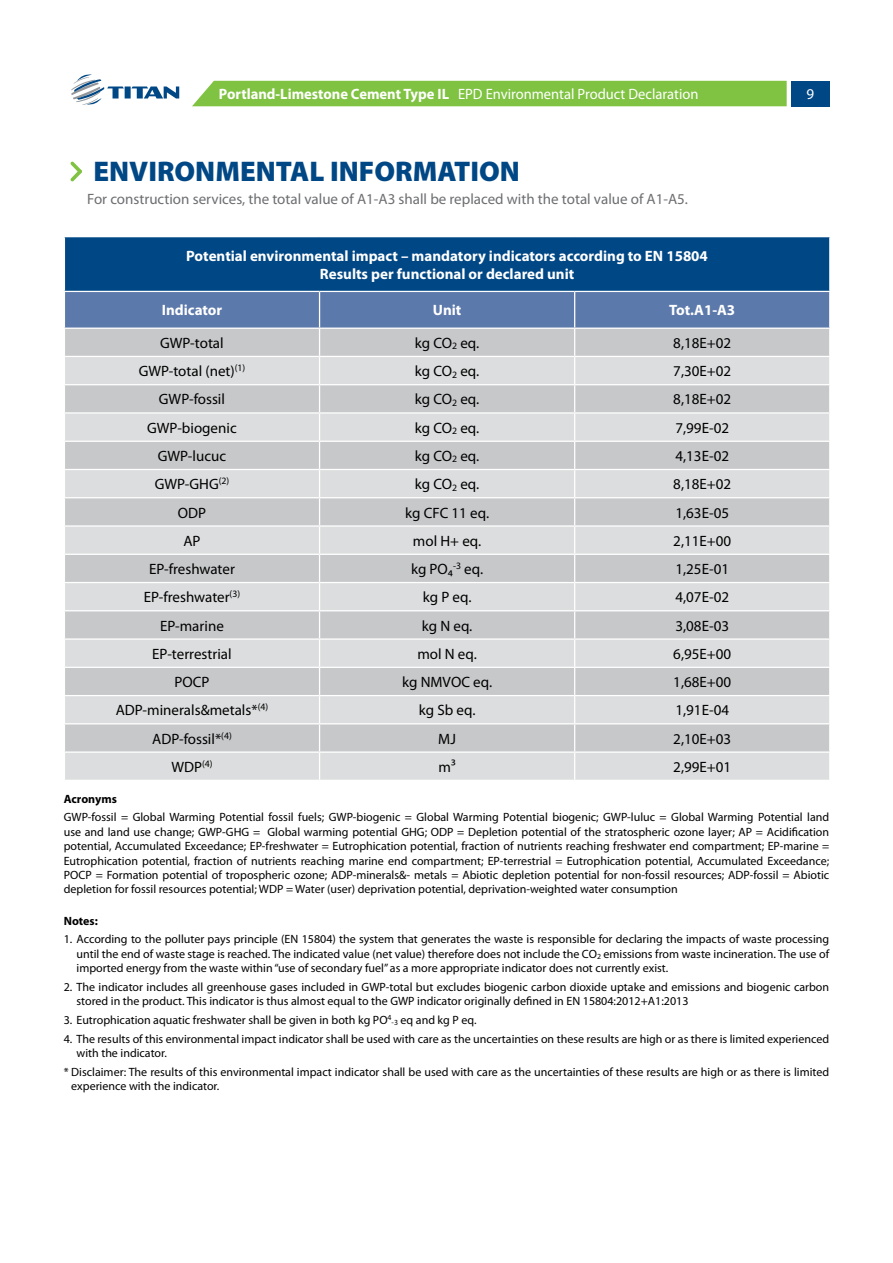
<style>
.page{position:relative;width:893px;height:1263px;background:#fff}
.page>*{position:absolute;margin:0;border:0;box-sizing:border-box;transform-origin:0 0}
.t1{font:900 28.5px "Myriad Pro";color:#004785}
.t2{font:15px "Myriad Pro";color:#000}
.t3{font:700 15px/18px "Myriad Pro";color:#fff;text-align:center}
.t4{font:15px "Myriad Pro";color:#6d6e71}
.t5{font:15px "Myriad Pro";color:#fff}
.t6{font:12px/14.4px "Myriad Pro";color:#000}
.t7{font:700 12px "Myriad Pro";color:#000}
.s1{font-weight:700}
</style>
<div class="page">
<div style="left:192px;top:81px;width:595px;height:25px;background:#80c342"></div>
<svg style="left:71px;top:74px;width:108px;height:31px"></svg>
<div style="left:791px;top:81px;width:38px;height:25px;background:#004785"></div>
<svg style="left:70px;top:161px;width:12px;height:21px"></svg>
<div style="left:64px;top:237px;width:766px;height:54px;background:#004785"></div>
<hr style="left:64px;top:237px;width:1px;height:54px;background:#fff">
<hr style="left:829px;top:237px;width:1px;height:54px;background:#fff">
<svg style="left:64px;top:291px;width:766px;height:489px;background:#cbced3"></svg>
<p class="t5" style="left:219px;top:85px;width:481px"><span class="s1">Portland-Limestone Cement Type IL</span> EPD Environmental Product Declaration</p>
<p class="t5" style="left:806px;top:85px;width:9px">9</p>
<h1 class="t1" style="left:93px;top:152px;width:428px">ENVIRONMENTAL INFORMATION</h1>
<p class="t4" style="left:87px;top:190px;width:602px">For construction services, the total value of A1-A3 shall be replaced with the total value of A1-A5.</p>
<p class="t3" style="left:186px;top:246px;width:523px">Potential environmental impact – mandatory indicators according to EN 15804<br>Results per functional or declared unit</p>
<p class="t3" style="left:162px;top:301px;width:62px">Indicator</p>
<p class="t3" style="left:433px;top:301px;width:30px">Unit</p>
<p class="t3" style="left:669px;top:301px;width:68px">Tot.A1-A3</p>
<p class="t2" style="left:160px;top:334px;width:65px">GWP-total</p>
<p class="t2" style="left:415px;top:334px;width:66px">kg CO<sub>2</sub> eq.</p>
<p class="t2" style="left:673px;top:334px;width:59px">8,18E+02</p>
<p class="t2" style="left:139px;top:362px;width:108px">GWP-total (net)<sup>(1)</sup></p>
<p class="t2" style="left:415px;top:362px;width:66px">kg CO<sub>2</sub> eq.</p>
<p class="t2" style="left:673px;top:362px;width:59px">7,30E+02</p>
<p class="t2" style="left:159px;top:390px;width:68px">GWP-fossil</p>
<p class="t2" style="left:415px;top:390px;width:66px">kg CO<sub>2</sub> eq.</p>
<p class="t2" style="left:673px;top:390px;width:59px">8,18E+02</p>
<p class="t2" style="left:147px;top:418px;width:91px">GWP-biogenic</p>
<p class="t2" style="left:415px;top:418px;width:66px">kg CO<sub>2</sub> eq.</p>
<p class="t2" style="left:675px;top:418px;width:55px">7,99E-02</p>
<p class="t2" style="left:158px;top:447px;width:70px">GWP-lucuc</p>
<p class="t2" style="left:415px;top:447px;width:66px">kg CO<sub>2</sub> eq.</p>
<p class="t2" style="left:675px;top:447px;width:55px">4,13E-02</p>
<p class="t2" style="left:155px;top:475px;width:76px">GWP-GHG<sup>(2)</sup></p>
<p class="t2" style="left:415px;top:475px;width:66px">kg CO<sub>2</sub> eq.</p>
<p class="t2" style="left:673px;top:475px;width:59px">8,18E+02</p>
<p class="t2" style="left:178px;top:503px;width:30px">ODP</p>
<p class="t2" style="left:405px;top:503px;width:85px">kg CFC 11 eq.</p>
<p class="t2" style="left:675px;top:503px;width:55px">1,63E-05</p>
<p class="t2" style="left:183px;top:531px;width:19px">AP</p>
<p class="t2" style="left:413px;top:531px;width:70px">mol H+ eq.</p>
<p class="t2" style="left:673px;top:531px;width:59px">2,11E+00</p>
<p class="t2" style="left:149px;top:560px;width:87px">EP-freshwater</p>
<p class="t2" style="left:411px;top:560px;width:74px">kg PO₄<sup>-3</sup> eq.</p>
<p class="t2" style="left:675px;top:560px;width:55px">1,25E-01</p>
<p class="t2" style="left:144px;top:588px;width:98px">EP-freshwater<sup>(3)</sup></p>
<p class="t2" style="left:423px;top:588px;width:50px">kg P eq.</p>
<p class="t2" style="left:675px;top:588px;width:55px">4,07E-02</p>
<p class="t2" style="left:160px;top:616px;width:65px">EP-marine</p>
<p class="t2" style="left:422px;top:616px;width:52px">kg N eq.</p>
<p class="t2" style="left:675px;top:616px;width:55px">3,08E-03</p>
<p class="t2" style="left:152px;top:644px;width:81px">EP-terrestrial</p>
<p class="t2" style="left:417px;top:644px;width:61px">mol N eq.</p>
<p class="t2" style="left:673px;top:644px;width:59px">6,95E+00</p>
<p class="t2" style="left:174px;top:673px;width:36px">POCP</p>
<p class="t2" style="left:402px;top:673px;width:92px">kg NMVOC eq.</p>
<p class="t2" style="left:673px;top:673px;width:59px">1,68E+00</p>
<p class="t2" style="left:116px;top:701px;width:154px">ADP-minerals&amp;metals*<sup>(4)</sup></p>
<p class="t2" style="left:419px;top:701px;width:58px">kg Sb eq.</p>
<p class="t2" style="left:675px;top:701px;width:55px">1,91E-04</p>
<p class="t2" style="left:152px;top:729px;width:81px">ADP-fossil*<sup>(4)</sup></p>
<p class="t2" style="left:438px;top:729px;width:19px">MJ</p>
<p class="t2" style="left:673px;top:729px;width:59px">2,10E+03</p>
<p class="t2" style="left:171px;top:757px;width:43px">WDP<sup>(4)</sup></p>
<p class="t2" style="left:439px;top:757px;width:19px">m³</p>
<p class="t2" style="left:673px;top:757px;width:59px">2,99E+01</p>
<p class="t7" style="left:64px;top:791px;width:55px">Acronyms</p>
<p class="t6" style="left:64px;top:810px;width:767px;text-align:justify">GWP-fossil = Global Warming Potential fossil fuels; GWP-biogenic = Global Warming Potential biogenic; GWP-luluc = Global Warming Potential land use and land use change; GWP-GHG = Global warming potential GHG; ODP = Depletion potential of the stratospheric ozone layer; AP = Acidification potential, Accumulated Exceedance; EP-freshwater = Eutrophication potential, fraction of nutrients reaching freshwater end compartment; EP-marine = Eutrophication potential, fraction of nutrients reaching marine end compartment; EP-terrestrial = Eutrophication potential, Accumulated Exceedance; POCP = Formation potential of tropospheric ozone; ADP-minerals&amp;- metals = Abiotic depletion potential for non-fossil resources; ADP-fossil = Abiotic depletion for fossil resources potential; WDP = Water (user) deprivation potential, deprivation-weighted water consumption</p>
<p class="t7" style="left:64px;top:913px;width:36px">Notes:</p>
<p class="t6" style="left:77px;top:932px;width:754px;text-align:justify;text-indent:-13px">1. According to the polluter pays principle (EN 15804) the system that generates the waste is responsible for declaring the impacts of waste processing until the end of waste stage is reached. The indicated value (net value) therefore does not include the CO<sub>2</sub> emissions from waste incineration. The use of imported energy from the waste within “use of secondary fuel” as a more appropriate indicator does not currently exist.</p>
<p class="t6" style="left:77px;top:979px;width:754px;text-indent:-13px">2. The indicator includes all greenhouse gases included in GWP-total but excludes biogenic carbon dioxide uptake and emissions and biogenic carbon stored in the product. This indicator is thus almost equal to the GWP indicator originally defined in EN 15804:2012+A1:2013</p>
<p class="t6" style="left:64px;top:1012px;width:414px">3. Eutrophication aquatic freshwater shall be given in both kg PO<sup>4</sup><sub>-3</sub> eq and kg P eq.</p>
<p class="t6" style="left:77px;top:1031px;width:754px;text-indent:-13px">4. The results of this environmental impact indicator shall be used with care as the uncertainties on these results are high or as there is limited experienced with the indicator.</p>
<p class="t6" style="left:71px;top:1064px;width:759px;text-indent:-8px">* Disclaimer: The results of this environmental impact indicator shall be used with care as the uncertainties of these results are high or as there is limited experience with the indicator.</p>
</div>
